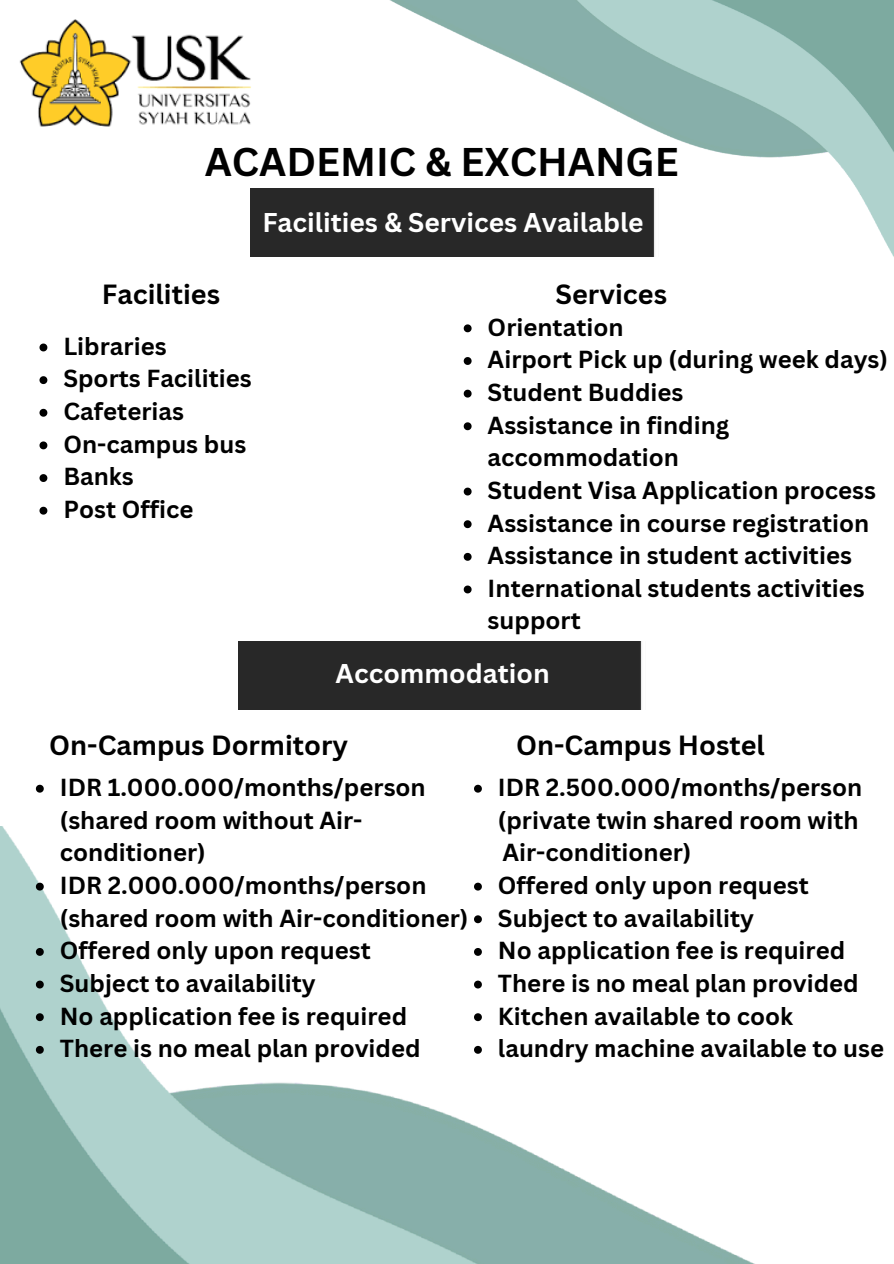
<style>
.page{position:relative;width:894px;height:1264px;background:#fff}
.page>*{position:absolute;margin:0;border:0;box-sizing:border-box;transform-origin:0 0}
.t1{font:700 39px "Canva Sans";color:#000}
.t2{font:700 27px "Canva Sans";color:#000}
.t3{font:700 26.4px "Canva Sans";color:#fff}
.t4{font:700 24px/32.7px "Canva Sans";color:#000}
</style>
<div class="page">
<img style="left:0;top:827px;width:753px;height:436px">
<img style="left:289px;top:0;width:604px;height:393px">
<img style="left:19px;top:19px;width:232px;height:108px">
<div style="left:250px;top:189px;width:409px;height:67px;background:#282828"></div>
<svg style="left:39px;top:343px;width:8px;height:8px"></svg>
<svg style="left:39px;top:376px;width:8px;height:8px"></svg>
<svg style="left:39px;top:409px;width:8px;height:8px"></svg>
<svg style="left:39px;top:441px;width:8px;height:8px"></svg>
<svg style="left:39px;top:474px;width:8px;height:8px"></svg>
<svg style="left:39px;top:507px;width:8px;height:7px"></svg>
<svg style="left:463px;top:324px;width:8px;height:8px"></svg>
<svg style="left:463px;top:357px;width:8px;height:8px"></svg>
<svg style="left:463px;top:390px;width:8px;height:7px"></svg>
<svg style="left:463px;top:422px;width:8px;height:8px"></svg>
<svg style="left:463px;top:487px;width:8px;height:8px"></svg>
<svg style="left:463px;top:520px;width:8px;height:8px"></svg>
<svg style="left:463px;top:553px;width:8px;height:8px"></svg>
<svg style="left:463px;top:585px;width:8px;height:8px"></svg>
<div style="left:238px;top:642px;width:404px;height:67px;background:#282828"></div>
<svg style="left:36px;top:784px;width:8px;height:8px"></svg>
<svg style="left:36px;top:882px;width:8px;height:8px"></svg>
<svg style="left:36px;top:948px;width:8px;height:7px"></svg>
<svg style="left:36px;top:980px;width:8px;height:8px"></svg>
<svg style="left:36px;top:1013px;width:8px;height:8px"></svg>
<svg style="left:36px;top:1045px;width:8px;height:8px"></svg>
<svg style="left:474px;top:784px;width:7px;height:8px"></svg>
<svg style="left:474px;top:882px;width:7px;height:8px"></svg>
<svg style="left:474px;top:915px;width:7px;height:8px"></svg>
<svg style="left:474px;top:948px;width:7px;height:7px"></svg>
<svg style="left:474px;top:980px;width:7px;height:8px"></svg>
<svg style="left:474px;top:1013px;width:7px;height:8px"></svg>
<svg style="left:474px;top:1045px;width:7px;height:8px"></svg>
<h1 class="t1" style="left:205px;top:134px;width:475px">ACADEMIC &amp; EXCHANGE</h1>
<h2 class="t3" style="left:262px;top:204px;width:383px">Facilities &amp; Services Available</h2>
<h2 class="t2" style="left:102px;top:275px;width:120px">Facilities</h2>
<p class="t4" style="left:63px;top:329px;width:105px">Libraries</p>
<p class="t4" style="left:63px;top:362px;width:190px">Sports Facilities</p>
<p class="t4" style="left:63px;top:394px;width:122px">Cafeterias</p>
<p class="t4" style="left:63px;top:427px;width:184px">On-campus bus</p>
<p class="t4" style="left:63px;top:459px;width:72px">Banks</p>
<p class="t4" style="left:63px;top:492px;width:131px">Post Office</p>
<p class="t2" style="left:555px;top:275px;width:113px">Services</p>
<p class="t4" style="left:487px;top:310px;width:137px">Orientation</p>
<p class="t4" style="left:487px;top:342px;width:402px">Airport Pick up (during week days)</p>
<p class="t4" style="left:487px;top:375px;width:197px">Student Buddies</p>
<p class="t4" style="left:487px;top:408px;width:243px">Assistance in finding accommodation</p>
<p class="t4" style="left:487px;top:473px;width:390px">Student Visa Application process</p>
<p class="t4" style="left:487px;top:506px;width:383px">Assistance in course registration</p>
<p class="t4" style="left:487px;top:538px;width:366px">Assistance in student activities</p>
<p class="t4" style="left:487px;top:571px;width:378px">International students activities support</p>
<h2 class="t3" style="left:335px;top:654px;width:215px">Accommodation</h2>
<h2 class="t2" style="left:49px;top:726px;width:300px">On-Campus Dormitory</h2>
<p class="t4" style="left:60px;top:770px;width:367px">IDR 1.000.000/months/person (shared room without Air&shy;conditioner)</p>
<p class="t4" style="left:60px;top:868px;width:410px">IDR 2.000.000/months/person (shared room with Air-conditioner)</p>
<p class="t4" style="left:60px;top:933px;width:312px">Offered only upon request</p>
<p class="t4" style="left:60px;top:966px;width:257px">Subject to availability</p>
<p class="t4" style="left:60px;top:998px;width:349px">No application fee is required</p>
<p class="t4" style="left:60px;top:1031px;width:362px">There is no meal plan provided</p>
<p class="t2" style="left:516px;top:726px;width:250px">On-Campus Hostel</p>
<h3 class="t4" style="left:498px;top:770px;width:366px">IDR 2.500.000/months/person (private twin shared room with</h3>
<p class="t4" style="left:502px;top:835px;width:190px">Air-conditioner)</p>
<p class="t4" style="left:498px;top:868px;width:312px">Offered only upon request</p>
<p class="t4" style="left:498px;top:900px;width:257px">Subject to availability</p>
<p class="t4" style="left:498px;top:933px;width:349px">No application fee is required</p>
<p class="t4" style="left:498px;top:966px;width:362px">There is no meal plan provided</p>
<p class="t4" style="left:498px;top:998px;width:296px">Kitchen available to cook</p>
<p class="t4" style="left:498px;top:1031px;width:387px">laundry machine available to use</p>
</div>
